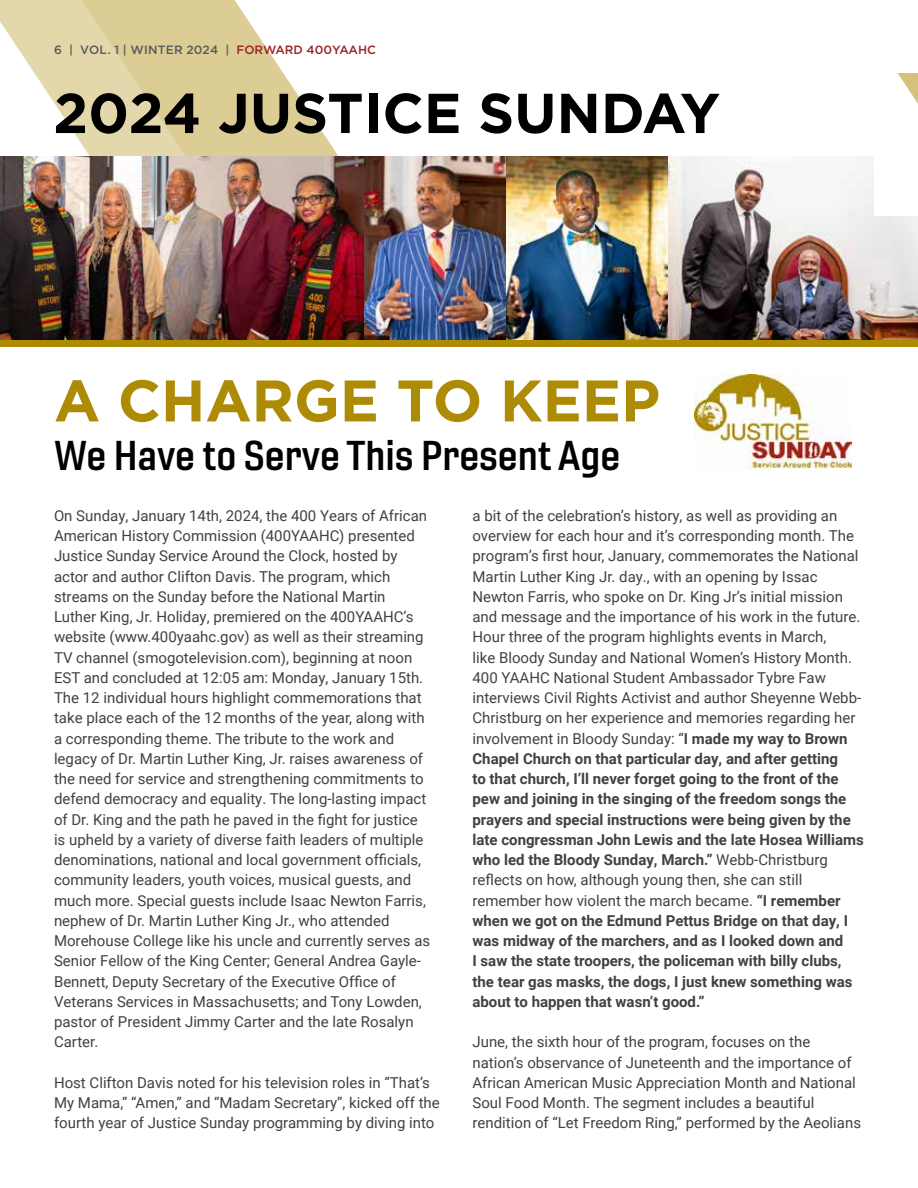
<style>
.page{position:relative;width:918px;height:1188px;background:#fff}
.page>*{position:absolute;margin:0;border:0;box-sizing:border-box;transform-origin:0 0}
.t1{font:700 58.5px "Gotham";color:#ad8b05}
.t2{font:700 56.1px "Gotham";color:#000}
.t3{font:40.5px "Gineso Nor Dem";color:#000}
.t4{font:15px/20.2px "Roboto";color:#414042}
.t5{font:700 15px/20.2px "Roboto";color:#414042}
.t6{font:500 12px "Gotham";color:#58595b}
.s1{color:#9e2124}
.s2{font-weight:400}
</style>
<div class="page">
<svg style="left:897px;top:73px;width:21px;height:31px"></svg>
<svg style="left:264px;top:44px;width:75px;height:112px"></svg>
<svg style="left:0;top:0;width:264px;height:156px"></svg>
<img style="left:0;top:156px;width:668px;height:185px">
<img style="left:668px;top:156px;width:250px;height:185px">
<div style="left:0;top:341px;width:918px;height:6px;background:#ad8b05"></div>
<div style="left:875px;top:156px;width:43px;height:59px;background:#fff"></div>
<img style="left:695px;top:374px;width:156px;height:96px">
<p class="t6" style="left:54px;top:42px;width:324px">6 | VOL. 1 | WINTER 2024 | <span class="s1">FORWARD 400YAAHC</span></p>
<p class="t2" style="left:53px;top:76px;width:669px">2024 JUSTICE SUNDAY</p>
<h1 class="t1" style="left:54px;top:362px;width:608px">A CHARGE TO KEEP</h1>
<h1 class="t3" style="left:54px;top:430px;width:568px">We Have to Serve This Present Age</h1>
<p class="t4" style="left:54px;top:505px;width:375px">On Sunday, January 14th, 2024, the 400 Years of African American History Commission (400YAAHC) presented Justice Sunday Service Around the Clock, hosted by actor and author Clifton Davis. The program, which streams on the Sunday before the National Martin Luther King, Jr. Holiday, premiered on the 400YAAHC’s website (www.400yaahc.gov) as well as their streaming TV channel (smogotelevision.com), beginning at noon</p>
<p class="t4" style="left:54px;top:667px;width:371px">EST and concluded at 12:05 am: Monday, January 15th.</p>
<p class="t4" style="left:54px;top:687px;width:374px">The 12 individual hours highlight commemorations that take place each of the 12 months of the year, along with a corresponding theme. The tribute to the work and legacy of Dr. Martin Luther King, Jr. raises awareness of the need for service and strengthening commitments to defend democracy and equality. The long-lasting impact</p>
<p class="t4" style="left:54px;top:809px;width:365px">of Dr. King and the path he paved in the fight for justice</p>
<p class="t4" style="left:54px;top:829px;width:371px">is upheld by a variety of diverse faith leaders of multiple</p>
<p class="t4" style="left:54px;top:849px;width:369px">denominations, national and local government officials,</p>
<p class="t4" style="left:54px;top:869px;width:378px">community leaders, youth voices, musical guests, and much more. Special guests include Isaac Newton Farris, nephew of Dr. Martin Luther King Jr., who attended Morehouse College like his uncle and currently serves as</p>
<p class="t4" style="left:54px;top:950px;width:369px">Senior Fellow of the King Center; General Andrea Gayle-Bennett, Deputy Secretary of the Executive Office of Veterans Services in Massachusetts; and Tony Lowden, pastor of President Jimmy Carter and the late Rosalyn</p>
<p class="t4" style="left:54px;top:1031px;width:46px">Carter.</p>
<p class="t4" style="left:54px;top:1072px;width:387px">Host Clifton Davis noted for his television roles in “That’s<br>My Mama,” “Amen,” and “Madam Secretary”, kicked off the</p>
<p class="t4" style="left:54px;top:1112px;width:382px">fourth year of Justice Sunday programming by diving into</p>
<p class="t4" style="left:472px;top:505px;width:383px">a bit of the celebration’s history, as well as providing an overview for each hour and it’s corresponding month. The</p>
<p class="t4" style="left:472px;top:545px;width:388px">program’s first hour, January, commemorates the National</p>
<p class="t4" style="left:472px;top:566px;width:390px">Martin Luther King Jr. day., with an opening by Issac Newton Farris, who spoke on Dr. King Jr’s initial mission and message and the importance of his work in the future.<br>Hour three of the program highlights events in March,</p>
<p class="t4" style="left:472px;top:647px;width:381px">like Bloody Sunday and National Women’s History Month.</p>
<p class="t4" style="left:472px;top:667px;width:355px">400 YAAHC National Student Ambassador Tybre Faw</p>
<p class="t4" style="left:472px;top:687px;width:390px">interviews Civil Rights Activist and author Sheyenne Webb-</p>
<p class="t4" style="left:472px;top:707px;width:385px">Christburg on her experience and memories regarding her</p>
<p class="t5" style="left:472px;top:728px;width:393px"><span class="s2">involvement in Bloody Sunday: “</span>I made my way to Brown Chapel Church on that particular day, and after getting<br>to that church, I’ll never forget going to the front of the pew and joining in the singing of the freedom songs the prayers and special instructions were being given by the late congressman John Lewis and the late Hosea Williams who led the Bloody Sunday, March.” <span class="s2">Webb-Christburg</span></p>
<p class="t4" style="left:472px;top:869px;width:331px">reflects on how, although young then, she can still</p>
<p class="t5" style="left:472px;top:890px;width:381px"><span class="s2">remember how violent the march became.</span> “I remember when we got on the Edmund Pettus Bridge on that day, I was midway of the marchers, and as I looked down and<br>I saw the state troopers, the policeman with billy clubs, the tear gas masks, the dogs, I just knew something was about to happen that wasn’t good.”</p>
<p class="t4" style="left:472px;top:1031px;width:385px">June, the sixth hour of the program, focuses on the nation’s observance of Juneteenth and the importance of African American Music Appreciation Month and National Soul Food Month. The segment includes a beautiful</p>
<p class="t4" style="left:472px;top:1112px;width:390px">rendition of “Let Freedom Ring,” performed by the Aeolians</p>
</div>
